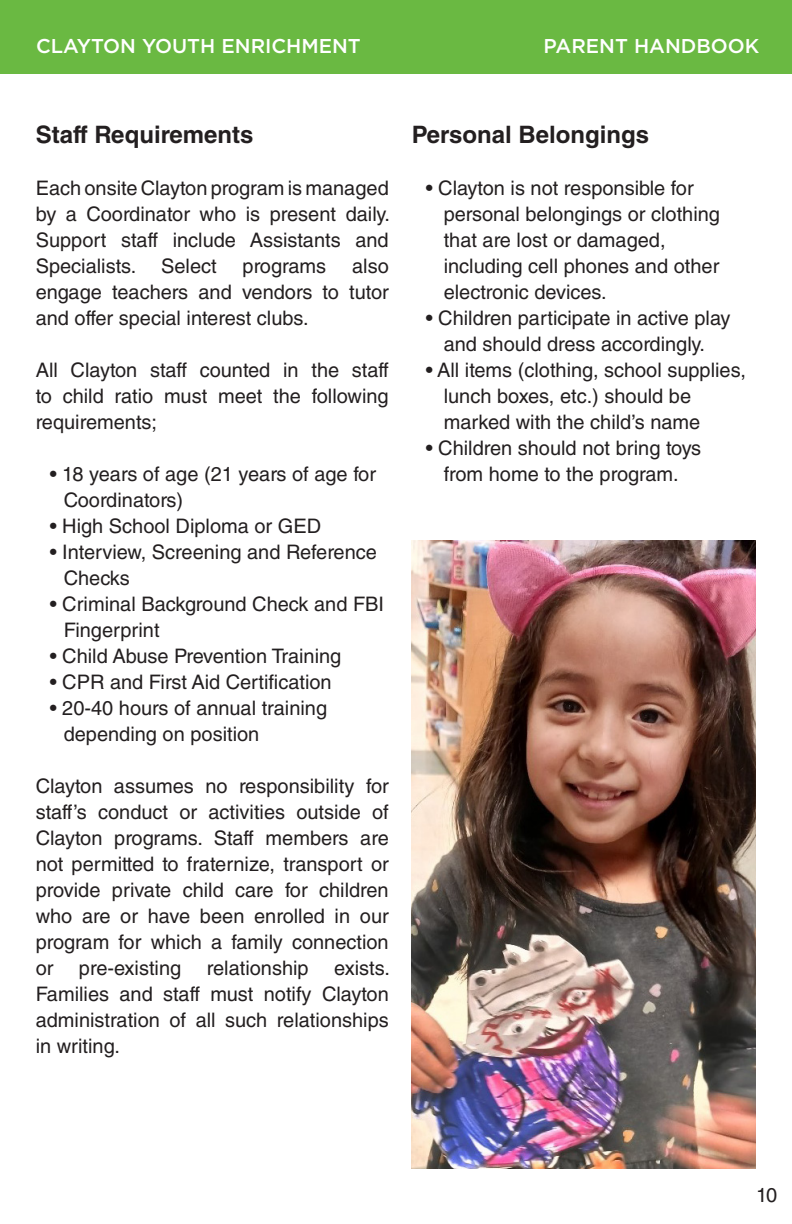
<style>
.page{position:relative;width:792px;height:1224px;background:#fff}
.page>*{position:absolute;margin:0;border:0;box-sizing:border-box;transform-origin:0 0}
.H3_Subheadline{font:700 24px "Helvetica LT Std";color:#231f20}
.Body_Copy{font:20px/26px "Helvetica LT Std";color:#231f20;text-align:justify}
.Indented_Text{font:20px/26px "Helvetica LT Std";color:#231f20}
.t1{font:500 20px "Gotham";color:#fff}
</style>
<div class="page">
<div style="left:0;top:0;width:792px;height:73px;background:#6ab942"></div>
<img style="left:412px;top:540px;width:344px;height:629px">
<p class="t1" style="left:36px;top:33px;width:326px">CLAYTON YOUTH ENRICHMENT</p>
<p class="t1" style="left:544px;top:33px;width:217px">PARENT HANDBOOK</p>
<p class="H3_Subheadline" style="left:36px;top:120px;width:219px">Staff Requirements</p>
<p class="Body_Copy" style="left:36px;top:175px;width:356px">Each onsite Clayton program is managed by a Coordinator who is present daily.<br>Support staff include Assistants and Specialists. Select</p>
<p class="Body_Copy" style="left:36px;top:253px;width:355px;text-indent:316px">also engage teachers and vendors to tutor and offer special interest clubs.</p>
<p class="Body_Copy" style="left:36px;top:357px;width:355px">All Clayton staff counted in the staff to child ratio must meet the following requirements;</p>
<p class="Indented_Text" style="left:64px;top:461px;width:314px;text-indent:-14px">• 18 years of age (21 years of age for<br>Coordinators)</p>
<p class="Indented_Text" style="left:50px;top:513px;width:273px">• High School Diploma or GED</p>
<p class="Indented_Text" style="left:64px;top:539px;width:315px;text-indent:-14px">• Interview, Screening and Reference<br>Checks</p>
<p class="Indented_Text" style="left:64px;top:591px;width:322px;text-indent:-14px">• Criminal Background Check and FBI<br>Fingerprint</p>
<p class="Indented_Text" style="left:50px;top:643px;width:293px">• Child Abuse Prevention Training</p>
<p class="Indented_Text" style="left:50px;top:669px;width:284px">• CPR and First Aid Certification</p>
<p class="Indented_Text" style="left:64px;top:695px;width:265px;text-indent:-14px">• 20-40 hours of annual training depending on position</p>
<p class="Body_Copy" style="left:36px;top:773px;width:355px">Clayton assumes no responsibility for staff’s conduct or activities outside of Clayton programs. Staff members are not permitted to fraternize, transport or provide private child care for children who are or have been enrolled in our program for which a family connection or</p>
<p class="Body_Copy" style="left:243px;top:253px;width:85px">programs</p>
<p class="Body_Copy" style="left:36px;top:955px;width:356px;text-indent:299px">exists.<br>Families and staff must notify Clayton administration of all such relationships in writing.</p>
<p class="Body_Copy" style="left:79px;top:955px;width:104px">pre-existing</p>
<p class="Body_Copy" style="left:207px;top:955px;width:103px">relationship</p>
<p class="H3_Subheadline" style="left:412px;top:120px;width:239px">Personal Belongings</p>
<p class="Indented_Text" style="left:444px;top:175px;width:278px;text-indent:-18px">• Clayton is not responsible for personal belongings or clothing that are lost or damaged, including cell phones and other electronic devices.</p>
<p class="Indented_Text" style="left:426px;top:305px;width:306px;text-align:center">• Children participate in active play and should dress accordingly.</p>
<p class="Indented_Text" style="left:444px;top:357px;width:304px;text-indent:-18px">• All items (clothing, school supplies, lunch boxes, etc.) should be marked with the child’s name</p>
<p class="Indented_Text" style="left:426px;top:435px;width:277px;text-align:center">• Children should not bring toys from home to the program.</p>
<p class="Body_Copy" style="left:756px;top:1182px;width:23px">10</p>
</div>
